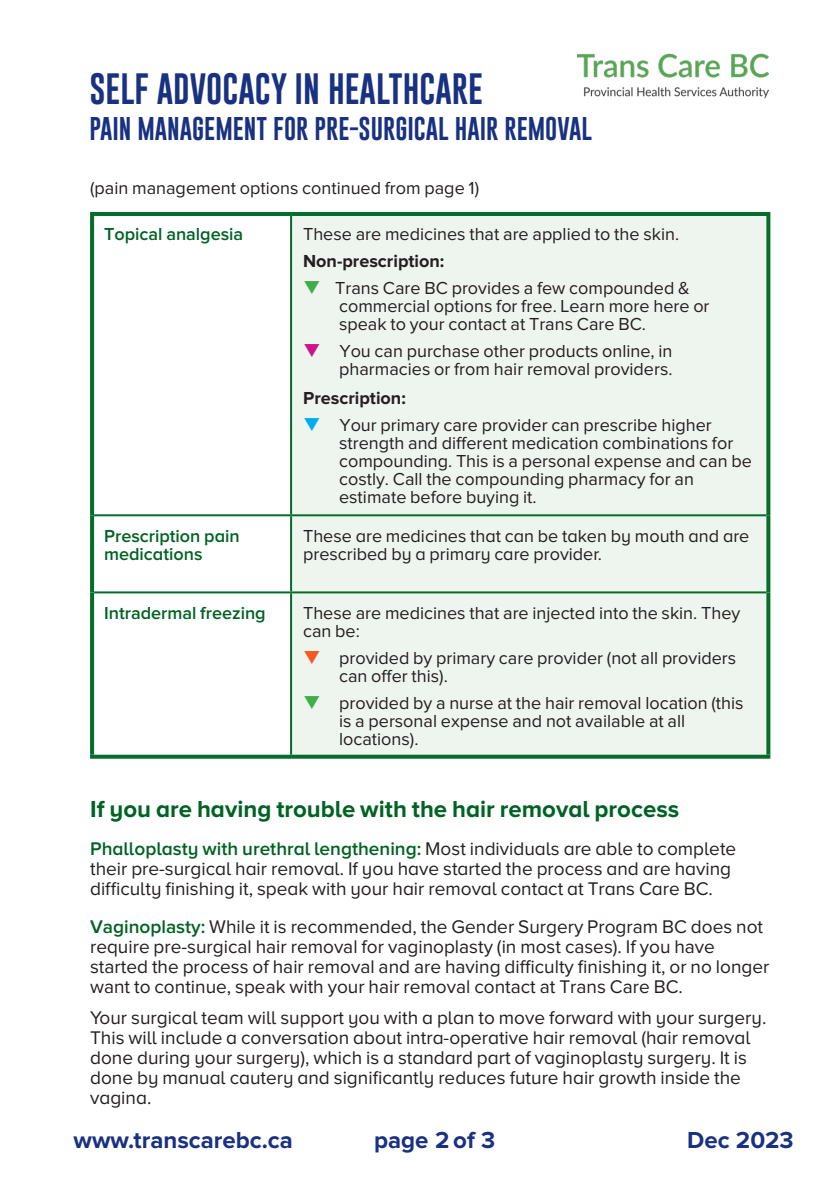
<style>
.page{position:relative;width:840px;height:1191px;background:#fff}
.page>*{position:absolute;margin:0;border:0;box-sizing:border-box;transform-origin:0 0}
.t1{font:32px "Gobold Uplow";color:#183181}
.Body_Text{font:700 24px "Proxima Nova A";color:#006224}
.t2{font:24px "Gobold Uplow";color:#183181}
.t3{font:700 24px "Proxima Nova";color:#183181}
.Body_Text-2{font:19px/20px "Proxima Nova A";color:#231f20}
.Body_Text-3{font:19px/20px "Proxima Nova";color:#231f20}
.Body_Text-4{font:18px/18px "Proxima Nova";color:#231f20}
.Body_Text-5{font:18px/18px "Proxima Nova A";color:#231f20}
.Body_Text-6{font:600 18px "Proxima Nova";color:#006224}
.Body_Text-7{font:700 18px "Proxima Nova";color:#231f20}
.Body_Text-8{font:600 18px/18px "Proxima Nova A";color:#006224}
.s1{color:#40ae49}
.s2{color:#cc128c}
.s3{color:#00aeef}
.s4{color:#f25b21}
.s5{font-weight:600;color:#006224}
</style>
<div class="page">
<img style="left:577px;top:53px;width:191px;height:46px">
<div style="left:292px;top:216px;width:474px;height:538px;background:#eef4ee"></div>
<hr style="left:90px;top:212px;width:201px;height:4px;background:#056c2a">
<svg style="left:90px;top:216px;width:4px;height:299px"></svg>
<hr style="left:291px;top:212px;width:479px;height:4px;background:#056c2a">
<svg style="left:766px;top:216px;width:4px;height:299px"></svg>
<svg style="left:90px;top:515px;width:4px;height:77px"></svg>
<svg style="left:766px;top:515px;width:4px;height:77px"></svg>
<svg style="left:90px;top:592px;width:4px;height:162px"></svg>
<svg style="left:766px;top:592px;width:4px;height:162px"></svg>
<svg style="left:90px;top:754px;width:201px;height:4px"></svg>
<svg style="left:291px;top:754px;width:479px;height:4px;background:#2d834c"></svg>
<hr style="left:290px;top:216px;width:2px;height:298px;background:#056c2a">
<hr style="left:94px;top:514px;width:197px;height:2px;background:#056c2a">
<hr style="left:291px;top:514px;width:475px;height:2px;background:#056c2a">
<hr style="left:290px;top:516px;width:2px;height:75px;background:#056c2a">
<hr style="left:94px;top:591px;width:197px;height:2px;background:#056c2a">
<hr style="left:291px;top:591px;width:475px;height:2px;background:#056c2a">
<hr style="left:290px;top:593px;width:2px;height:161px;background:#056c2a">
<h1 class="t1" style="left:89px;top:64px;width:395px">SELF ADVOCACY IN HEALTHCARE</h1>
<h2 class="t2" style="left:89px;top:109px;width:504px">PAIN MANAGEMENT FOR PRE-SURGICAL HAIR REMOVAL</h2>
<p class="Body_Text-4" style="left:90px;top:180px;width:390px">(pain management options continued from page 1)</p>
<p class="Body_Text-6" style="left:104px;top:226px;width:141px">Topical analgesia</p>
<p class="Body_Text-4" style="left:303px;top:226px;width:377px">These are medicines that are applied to the skin.</p>
<p class="Body_Text-7" style="left:303px;top:253px;width:143px">Non-prescription:</p>
<p class="Body_Text-4" style="left:339px;top:280px;width:372px;text-indent:-36px"><span class="s1">❑</span> Trans Care BC provides a few compounded &amp; commercial options for free. Learn more here or speak to your contact at Trans Care BC.</p>
<p class="Body_Text-4" style="left:303px;top:343px;width:371px;text-align:right"><span class="s2">❑</span> You can purchase other products online, in pharmacies or from hair removal providers.</p>
<p class="Body_Text-7" style="left:303px;top:390px;width:104px">Prescription:</p>
<p class="Body_Text-4" style="left:339px;top:417px;width:414px;text-indent:-36px"><span class="s3">❑</span> Your primary care provider can prescribe higher strength and different medication combinations for compounding. This is a personal expense and can be costly. Call the compounding pharmacy for an estimate before buying it.</p>
<p class="Body_Text-8" style="left:104px;top:526px;width:137px">Prescription pain medications</p>
<p class="Body_Text-5" style="left:303px;top:526px;width:447px">These are medicines that can be taken by mouth and are prescribed by a primary care provider.</p>
<p class="Body_Text-6" style="left:104px;top:604px;width:163px">Intradermal freezing</p>
<p class="Body_Text-4" style="left:303px;top:604px;width:438px">These are medicines that are injected into the skin. They can be:</p>
<p class="Body_Text-4" style="left:339px;top:649px;width:398px;text-indent:-36px"><span class="s4">❑</span> provided by primary care provider (not all providers can offer this).</p>
<p class="Body_Text-4" style="left:339px;top:694px;width:406px;text-indent:-36px"><span class="s1">❑</span> provided by a nurse at the hair removal location (this is a personal expense and not available at all locations).</p>
<p class="Body_Text" style="left:90px;top:795px;width:590px">If you are having trouble with the hair removal process</p>
<p class="Body_Text-2" style="left:90px;top:838px;width:647px"><span class="s5">Phalloplasty with urethral lengthening:</span> Most individuals are able to complete their pre-surgical hair removal. If you have started the process and are having difficulty finishing it, speak with your hair removal contact at Trans Care BC.</p>
<p class="Body_Text-3" style="left:90px;top:917px;width:680px"><span class="s5">Vaginoplasty:</span> While it is recommended, the Gender Surgery Program BC does not require pre-surgical hair removal for vaginoplasty (in most cases). If you have started the process of hair removal and are having difficulty finishing it, or no longer want to continue, speak with your hair removal contact at Trans Care BC.</p>
<p class="Body_Text-2" style="left:90px;top:1007px;width:677px">Your surgical team will support you with a plan to move forward with your surgery.<br>This will include a conversation about intra-operative hair removal (hair removal done during your surgery), which is a standard part of vaginoplasty surgery. It is done by manual cautery and significantly reduces future hair growth inside the vagina.</p>
<p class="t3" style="left:435px;top:1129px;width:16px">2</p>
<h2 class="t3" style="left:73px;top:1129px;width:221px">www.transcarebc.ca</h2>
<h2 class="t3" style="left:374px;top:1129px;width:122px">page of 3</h2>
<h2 class="t3" style="left:686px;top:1129px;width:108px">Dec 2023</h2>
</div>
